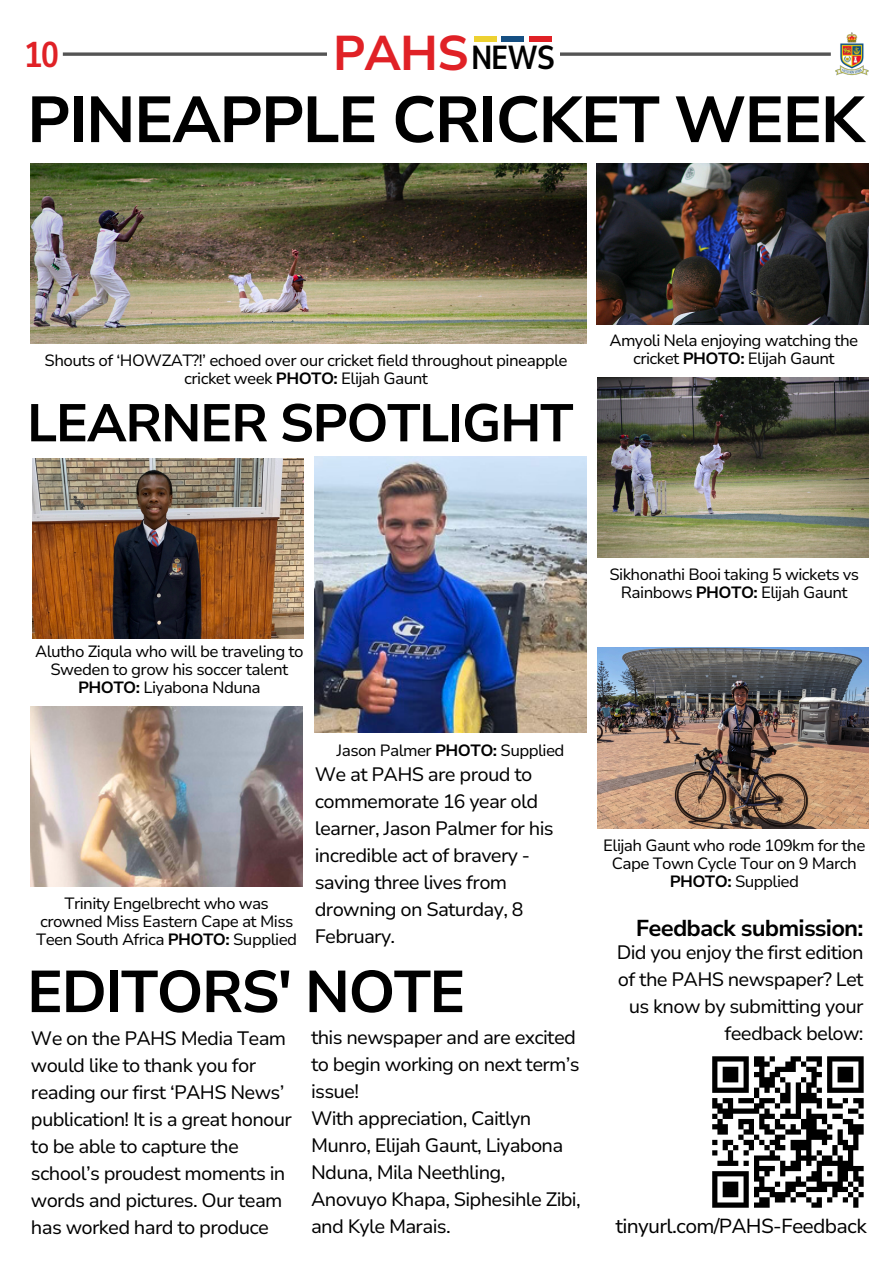
<style>
.page{position:relative;width:894px;height:1264px;background:#fff}
.page>*{position:absolute;margin:0;border:0;box-sizing:border-box;transform-origin:0 0}
.t1{font:700 64.8px "Nunito Sans 10 pt";letter-spacing:-.035em;color:#000}
.t2{font:700 58.8px "Nunito Sans 10 pt";letter-spacing:-.035em;color:#000}
.t3{font:700 52.8px "Nunito Sans 10 pt";letter-spacing:-.035em;color:#000}
.t4{font:700 48.6px "Nunito Sans 10 pt";color:#e02126}
.t5{font:700 35.7px "Nunito Sans 10 pt Condensed";color:#e02126}
.t6{font:700 33.15px "Nunito Sans 10 pt Condensed";color:#000}
.t7{font:700 22.95px "Nunito Sans 10 pt";letter-spacing:-.035em;color:#000}
.t8{font:20.25px "Nunito Sans 10 pt";letter-spacing:-.035em;color:#000}
.t9{font:19.35px/27px "Nunito Sans 10 pt";letter-spacing:-.035em;color:#000}
.t10{font:16.35px/18px "Nunito Sans 10 pt";letter-spacing:-.035em;color:#000;text-align:center}
.s1{font-weight:700}
</style>
<div class="page">
<svg style="left:63px;top:52px;width:767px;height:4px;background:#6e6e6e"></svg>
<div style="left:327px;top:0;width:233px;height:163px;background:#fff"></div>
<div style="left:473px;top:36px;width:23px;height:6px;background:#edd131"></div>
<div style="left:501px;top:36px;width:23px;height:6px;background:#154f82"></div>
<div style="left:529px;top:36px;width:22px;height:6px;background:#e02126"></div>
<img style="left:835px;top:33px;width:33px;height:43px">
<img style="left:31px;top:163px;width:555px;height:180px">
<img style="left:596px;top:163px;width:271px;height:161px">
<svg style="left:712px;top:1056px;width:151px;height:151px"></svg>
<img style="left:315px;top:456px;width:271px;height:276px">
<img style="left:597px;top:377px;width:271px;height:180px">
<img style="left:597px;top:648px;width:271px;height:180px">
<img style="left:32px;top:458px;width:272px;height:180px">
<img style="left:31px;top:706px;width:271px;height:180px">
<p class="t5" style="left:25px;top:31px;width:36px">10</p>
<p class="t4" style="left:332px;top:21px;width:137px">PAHS</p>
<h2 class="t6" style="left:471px;top:35px;width:85px">NEWS</h2>
<p class="t1" style="left:27px;top:77px;width:839px">PINEAPPLE CRICKET WEEK</p>
<p class="t10" style="left:45px;top:352px;width:524px">Shouts of ‘HOWZAT?!’ echoed over our cricket field throughout pineapple cricket week <span class="s1">PHOTO:</span> Elijah Gaunt</p>
<h1 class="t3" style="left:27px;top:388px;width:548px">LEARNER SPOTLIGHT</h1>
<p class="t10" style="left:609px;top:332px;width:250px">Amyoli Nela enjoying watching the cricket <span class="s1">PHOTO:</span> Elijah Gaunt</p>
<h5 class="t10" style="left:35px;top:643px;width:270px">Alutho Ziqula who will be traveling to<br>Sweden to grow his soccer talent<br><span class="s1">PHOTO:</span> Liyabona Nduna</h5>
<h1 class="t10" style="left:36px;top:895px;width:262px">Trinity Engelbrecht who was crowned Miss Eastern Cape at Miss<br>Teen South Africa <span class="s1">PHOTO:</span> Supplied</h1>
<p class="t10" style="left:336px;top:741px;width:229px">Jason Palmer <span class="s1">PHOTO:</span> Supplied</p>
<p class="t9" style="left:315px;top:761px;width:240px">We at PAHS are proud to commemorate 16 year old learner, Jason Palmer for his incredible act of bravery - saving three lives from drowning on Saturday, 8<br>February.</p>
<p class="t2" style="left:27px;top:952px;width:440px">EDITORS' NOTE</p>
<p class="t9" style="left:31px;top:1024px;width:262px">We on the PAHS Media Team would like to thank you for reading our first ‘PAHS News’ publication! It is a great honour to be able to capture the school’s proudest moments in words and pictures. Our team has worked hard to produce</p>
<h2 class="t9" style="left:311px;top:1023px;width:271px">this newspaper and are excited to begin working on next term’s issue!<br>With appreciation, Caitlyn<br>Munro, Elijah Gaunt, Liyabona<br>Nduna, Mila Neethling,<br>Anovuyo Khapa, Siphesihle Zibi, and Kyle Marais.</h2>
<h5 class="t10" style="left:609px;top:566px;width:251px">Sikhonathi Booi taking 5 wickets vs<br>Rainbows <span class="s1">PHOTO:</span> Elijah Gaunt</h5>
<p class="t10" style="left:603px;top:836px;width:263px">Elijah Gaunt who rode 109km for the<br>Cape Town Cycle Tour on 9 March<br><span class="s1">PHOTO:</span> Supplied</p>
<p class="t7" style="left:635px;top:913px;width:229px">Feedback submission:</p>
<h5 class="t9" style="left:616px;top:939px;width:248px;text-align:right">Did you enjoy the first edition of the PAHS newspaper? Let us know by submitting your feedback below:</h5>
<p class="t8" style="left:615px;top:1212px;width:253px">tinyurl.com/PAHS-Feedback</p>
</div>
